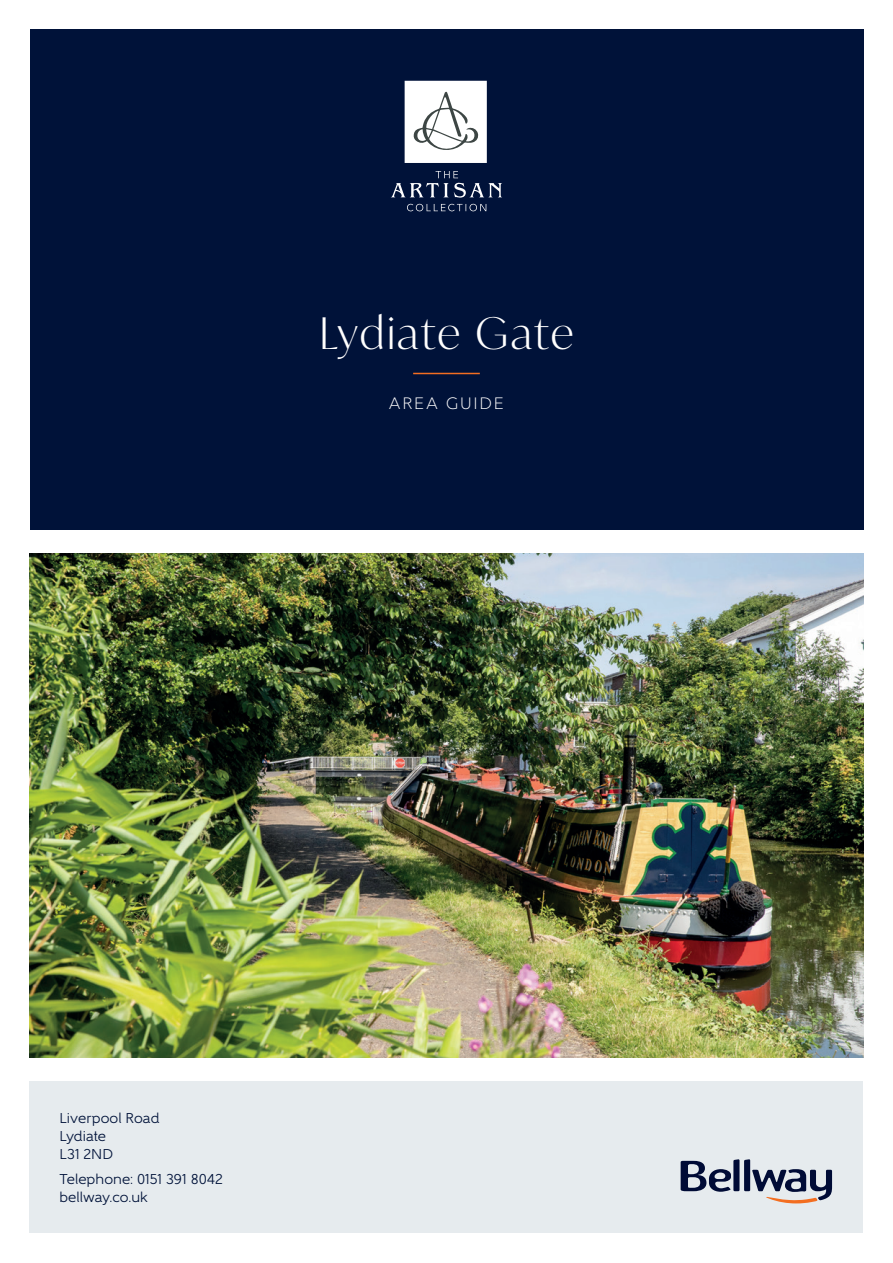
<style>
.page{position:relative;width:893px;height:1263px;background:#fff}
.page>*{position:absolute;margin:0;border:0;box-sizing:border-box;transform-origin:0 0}
.t1{font:300 43.5px "Ivy Mode";letter-spacing:.045em;color:#fff}
.t2{font:300 16.5px "Gentleman 400";letter-spacing:.115em;color:#fff}
.t3{font:14.25px/18px "Gentleman 500";color:#001239}
</style>
<div class="page">
<img style="left:30px;top:553px;width:833px;height:505px">
<div style="left:30px;top:1081px;width:833px;height:152px;background:#e6ebee"></div>
<div style="left:30px;top:30px;width:833px;height:500px;background:#001239"></div>
<svg style="left:391px;top:81px;width:111px;height:130px"></svg>
<hr style="left:413px;top:373px;width:67px;height:1px;background:#f36e21">
<svg style="left:681px;top:1159px;width:151px;height:44px"></svg>
<h1 class="t1" style="left:319px;top:304px;width:256px">Lydiate Gate</h1>
<p class="t2" style="left:389px;top:393px;width:116px">AREA GUIDE</p>
<p class="t3" style="left:60px;top:1109px;width:101px">Liverpool Road<br>Lydiate<br>L31 2ND</p>
<p class="t3" style="left:60px;top:1170px;width:165px">Telephone: 0151 391 8042 bellway.co.uk</p>
</div>
